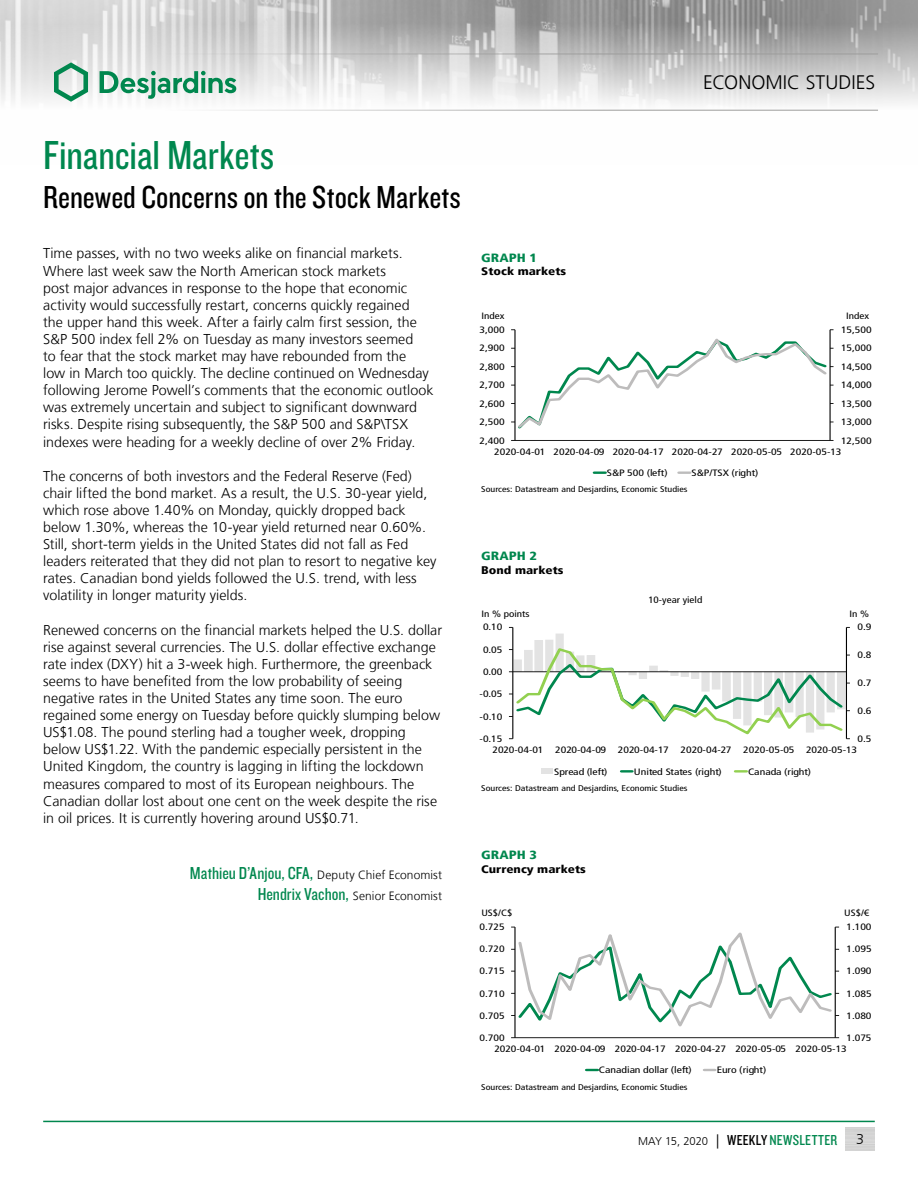
<style>
.page{position:relative;width:918px;height:1188px;background:#fff}
.page>*{position:absolute;margin:0;border:0;box-sizing:border-box;transform-origin:0 0}
.t1{font:42px "Knockout 29 Junior Ltweight";color:#00874e}
.t2{font:33px "Knockout 29 Junior Ltweight";color:#000}
.t3{font:300 19.5px "Frutiger LT";letter-spacing:.005em;color:#000}
.t4{font:300 14.25px/17.1px "Frutiger LT";color:#000}
.t5{font:300 12px/21.6px "Frutiger LT";letter-spacing:.01em;color:#000;text-align:right}
.t6{font:900 condensed 12px "Frutiger LT";color:#00874e;scale:1.2 1}
.t7{font:300 11.25px "Frutiger LT";letter-spacing:-.005em;color:#000}
.t8{font:900 condensed 11.1px "Frutiger LT";color:#000;scale:1.2 1}
.t9{font:condensed 9.3px "Frutiger LT";color:#000;scale:1.26 1}
.t10{font:condensed 9.15px "Frutiger LT";color:#000;scale:1.2 1}
.t11{font:condensed 8.25px "Frutiger LT";color:#000;scale:1.2 1}
.s1{font-family:"Knockout 29 Junior Ltweight";font-weight:400;font-size:18px;color:#00874e}
.s2{font-size:14.25px}
.s3{font-family:"Knockout 29 Junior Ltweight";font-weight:400;font-size:15px}
.s4{font-family:"Knockout 29 Junior Ltweight";font-weight:400;font-size:15px;color:#00874e}
</style>
<div class="page">
<img style="left:0;top:0;width:918px;height:110px">
<hr style="left:0;top:54px;width:878px;height:1px;background:#9d9d9c">
<hr style="left:0;top:110px;width:878px;height:1px;background:#9d9d9c">
<svg style="left:54px;top:62px;width:34px;height:40px"></svg>
<svg style="left:100px;top:71px;width:136px;height:28px"></svg>
<hr style="left:43px;top:1121px;width:832px;height:1px;background:#00874e">
<hr style="left:830px;top:330px;width:1px;height:110px;background:#000">
<hr style="left:515px;top:330px;width:1px;height:110px;background:#000">
<hr style="left:515px;top:440px;width:315px;height:1px;background:#000">
<svg style="left:511px;top:329px;width:323px;height:102px"></svg>
<svg style="left:594px;top:471px;width:11px;height:3px"></svg>
<svg style="left:679px;top:471px;width:11px;height:3px"></svg>
<hr style="left:846px;top:627px;width:1px;height:112px;background:#000">
<hr style="left:512px;top:627px;width:1px;height:112px;background:#000">
<svg style="left:509px;top:634px;width:341px;height:105px"></svg>
<div style="left:542px;top:769px;width:11px;height:5px;background:#e3e3e3"></div>
<svg style="left:621px;top:770px;width:11px;height:3px"></svg>
<svg style="left:735px;top:770px;width:12px;height:3px"></svg>
<svg style="left:511px;top:926px;width:328px;height:112px"></svg>
<svg style="left:586px;top:1069px;width:12px;height:2px"></svg>
<svg style="left:704px;top:1069px;width:11px;height:2px"></svg>
<h3 class="t3" style="left:703px;top:72px;width:174px">ECONOMIC STUDIES</h3>
<h1 class="t1" style="left:43px;top:128px;width:233px">Financial Markets</h1>
<h2 class="t2" style="left:43px;top:176px;width:419px">Renewed Concerns on the Stock Markets</h2>
<p class="t4" style="left:43px;top:245px;width:392px">Time passes, with no two weeks alike on financial markets.<br>Where last week saw the North American stock markets<br>post major advances in response to the hope that economic activity would successfully restart, concerns quickly regained<br>the upper hand this week. After a fairly calm first session, the S&amp;P 500 index fell 2% on Tuesday as many investors seemed<br>to fear that the stock market may have rebounded from the<br>low in March too quickly. The decline continued on Wednesday following Jerome Powell’s comments that the economic outlook was extremely uncertain and subject to significant downward risks. Despite rising subsequently, the S&amp;P 500 and S&amp;P\TSX indexes were heading for a weekly decline of over 2% Friday.</p>
<p class="t4" style="left:43px;top:468px;width:395px">The concerns of both investors and the Federal Reserve (Fed) chair lifted the bond market. As a result, the U.S. 30‑year yield, which rose above 1.40% on Monday, quickly dropped back below 1.30%, whereas the 10‑year yield returned near 0.60%.<br>Still, short-term yields in the United States did not fall as Fed leaders reiterated that they did not plan to resort to negative key rates. Canadian bond yields followed the U.S. trend, with less volatility in longer maturity yields.</p>
<p class="t4" style="left:43px;top:621px;width:400px">Renewed concerns on the financial markets helped the U.S. dollar rise against several currencies. The U.S. dollar effective exchange rate index (DXY) hit a 3‑week high. Furthermore, the greenback seems to have benefited from the low probability of seeing negative rates in the United States any time soon. The euro regained some energy on Tuesday before quickly slumping below US$1.08. The pound sterling had a tougher week, dropping below US$1.22. With the pandemic especially persistent in the United Kingdom, the country is lagging in lifting the lockdown measures compared to most of its European neighbours. The Canadian dollar lost about one cent on the week despite the rise in oil prices. It is currently hovering around US$0.71.</p>
<p class="t5" style="left:190px;top:864px;width:254px"><span class="s1">Mathieu D’Anjou, CFA,</span> Deputy Chief Economist<br><span class="s1">Hendrix Vachon,</span> Senior Economist</p>
<p class="t6" style="left:481px;top:250px;width:48px">GRAPH 1</p>
<p class="t8" style="left:481px;top:265px;width:72px">Stock markets</p>
<p class="t10" style="left:481px;top:310px;width:21px">Index</p>
<p class="t10" style="left:846px;top:310px;width:21px">Index</p>
<p class="t9" style="left:480px;top:324px;width:21px">3,000</p>
<p class="t9" style="left:841px;top:324px;width:26px">15,500</p>
<p class="t9" style="left:480px;top:343px;width:21px">2,900</p>
<p class="t9" style="left:841px;top:343px;width:26px">15,000</p>
<p class="t9" style="left:480px;top:361px;width:21px">2,800</p>
<p class="t9" style="left:841px;top:361px;width:26px">14,500</p>
<p class="t9" style="left:480px;top:380px;width:21px">2,700</p>
<p class="t9" style="left:841px;top:380px;width:26px">14,000</p>
<p class="t9" style="left:480px;top:398px;width:21px">2,600</p>
<p class="t9" style="left:841px;top:398px;width:26px">13,500</p>
<p class="t9" style="left:480px;top:417px;width:21px">2,500</p>
<p class="t9" style="left:841px;top:417px;width:26px">13,000</p>
<p class="t9" style="left:480px;top:435px;width:21px">2,400</p>
<p class="t9" style="left:841px;top:435px;width:26px">12,500</p>
<p class="t9" style="left:494px;top:447px;width:277px">2020-04-01 2020-04-09 2020-04-17 2020-04-27 2020-05-05 2020-05-13</p>
<p class="t9" style="left:607px;top:467px;width:50px">S&amp;P 500 (left)</p>
<p class="t9" style="left:692px;top:467px;width:55px">S&amp;P/TSX (right)</p>
<p class="t11" style="left:481px;top:485px;width:173px">Sources: Datastream and Desjardins, Economic Studies</p>
<p class="t6" style="left:481px;top:549px;width:48px">GRAPH 2</p>
<p class="t8" style="left:481px;top:563px;width:70px">Bond markets</p>
<p class="t10" style="left:648px;top:595px;width:47px">10-year yield</p>
<p class="t10" style="left:481px;top:609px;width:42px">In % points</p>
<p class="t10" style="left:850px;top:609px;width:18px">In %</p>
<p class="t9" style="left:483px;top:622px;width:17px">0.10</p>
<p class="t9" style="left:483px;top:644px;width:17px">0.05</p>
<p class="t9" style="left:483px;top:666px;width:17px">0.00</p>
<p class="t9" style="left:480px;top:689px;width:20px">-0.05</p>
<p class="t9" style="left:480px;top:711px;width:20px">-0.10</p>
<p class="t9" style="left:480px;top:733px;width:20px">-0.15</p>
<p class="t9" style="left:858px;top:622px;width:12px">0.9</p>
<p class="t9" style="left:858px;top:650px;width:12px">0.8</p>
<p class="t9" style="left:858px;top:678px;width:12px">0.7</p>
<p class="t9" style="left:858px;top:705px;width:12px">0.6</p>
<p class="t9" style="left:858px;top:733px;width:12px">0.5</p>
<p class="t9" style="left:492px;top:745px;width:42px">2020-04-01</p>
<p class="t9" style="left:555px;top:745px;width:42px">2020-04-09</p>
<p class="t9" style="left:618px;top:745px;width:42px">2020-04-17</p>
<p class="t9" style="left:681px;top:745px;width:42px">2020-04-27</p>
<p class="t9" style="left:743px;top:745px;width:42px">2020-05-05</p>
<p class="t9" style="left:806px;top:745px;width:42px">2020-05-13</p>
<p class="t9" style="left:554px;top:766px;width:44px">Spread (left)</p>
<p class="t9" style="left:634px;top:766px;width:71px">United States (right)</p>
<p class="t9" style="left:748px;top:766px;width:51px">Canada (right)</p>
<p class="t11" style="left:481px;top:783px;width:173px">Sources: Datastream and Desjardins, Economic Studies</p>
<p class="t6" style="left:481px;top:848px;width:48px">GRAPH 3</p>
<p class="t8" style="left:481px;top:862px;width:89px">Currency markets</p>
<p class="t10" style="left:481px;top:907px;width:27px">US$/C$</p>
<p class="t10" style="left:844px;top:907px;width:22px">US$/€</p>
<p class="t9" style="left:480px;top:921px;width:21px">0.725</p>
<p class="t9" style="left:847px;top:921px;width:21px">1.100</p>
<p class="t9" style="left:480px;top:944px;width:21px">0.720</p>
<p class="t9" style="left:847px;top:944px;width:21px">1.095</p>
<p class="t9" style="left:480px;top:966px;width:21px">0.715</p>
<p class="t9" style="left:847px;top:966px;width:21px">1.090</p>
<p class="t9" style="left:480px;top:988px;width:21px">0.710</p>
<p class="t9" style="left:847px;top:988px;width:21px">1.085</p>
<p class="t9" style="left:480px;top:1010px;width:21px">0.705</p>
<p class="t9" style="left:847px;top:1010px;width:21px">1.080</p>
<p class="t9" style="left:480px;top:1032px;width:21px">0.700</p>
<p class="t9" style="left:847px;top:1032px;width:21px">1.075</p>
<p class="t9" style="left:494px;top:1044px;width:281px">2020-04-01 2020-04-09 2020-04-17 2020-04-27 2020-05-05 2020-05-13</p>
<p class="t9" style="left:599px;top:1065px;width:75px">Canadian dollar (left)</p>
<p class="t9" style="left:717px;top:1065px;width:41px">Euro (right)</p>
<p class="t11" style="left:481px;top:1082px;width:173px">Sources: Datastream and Desjardins, Economic Studies</p>
<p class="t7" style="left:638px;top:1135px;width:201px">MAY 15, 2020 <span class="s2">|</span> <span class="s3">WEEKLY</span> <span class="s4">NEWSLETTER</span></p>
<p class="t4" style="left:856px;top:1131px;width:9px">3</p>
</div>
